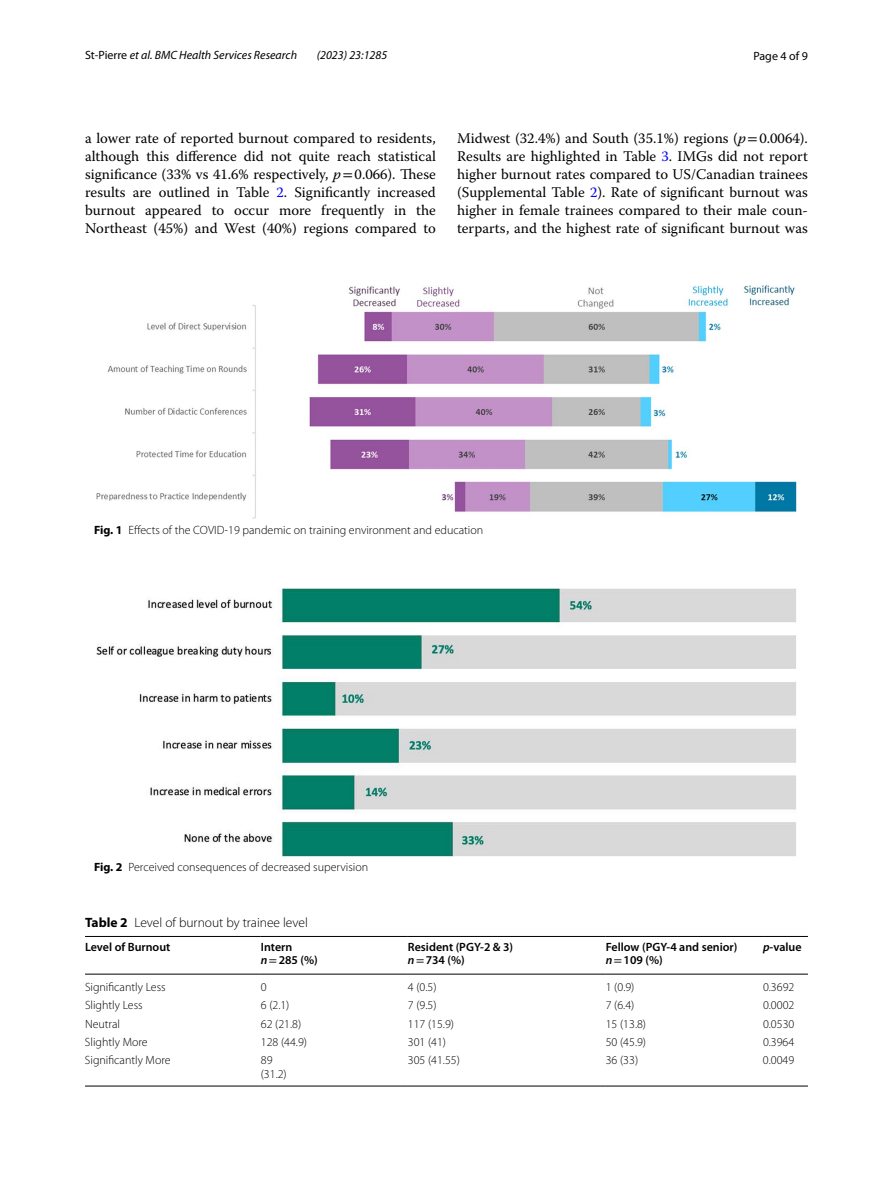
<style>
.page{position:relative;width:893px;height:1187px;background:#fff}
.page>*{position:absolute;margin:0;border:0;box-sizing:border-box;transform-origin:0 0}
.t1{font:14.7px/18px "Warnock Pro";color:#000;text-align:justify}
.t2{font:300 13.5px "Myriad Pro";color:#000}
.t3{font:300 12px/13.5px "Myriad Pro";color:#000}
.t4{font:600 12px/13.5px "Myriad Pro";color:#000}
.t5{font:italic 12px "Myriad Pro";color:#000}
.t6{font:12px "Myriad Pro";color:#000}
.s1{font-style:normal}
.s2{font-style:italic}
.s3{font-family:"STIX"}
.s4{color:#00f}
.s5{font-weight:700}
.s6{font-family:"STIX";font-weight:400}
</style>
<div class="page">
<img style="left:96px;top:285px;width:701px;height:233px">
<img style="left:96px;top:588px;width:700px;height:268px">
<hr style="left:85px;top:936px;width:176px;height:1px;background:#000">
<hr style="left:85px;top:973px;width:176px;height:1px;background:#000">
<hr style="left:261px;top:936px;width:147px;height:1px;background:#000">
<hr style="left:261px;top:973px;width:147px;height:1px;background:#000">
<hr style="left:408px;top:936px;width:198px;height:1px;background:#000">
<hr style="left:408px;top:973px;width:198px;height:1px;background:#000">
<hr style="left:606px;top:936px;width:157px;height:1px;background:#000">
<hr style="left:606px;top:973px;width:157px;height:1px;background:#000">
<hr style="left:763px;top:936px;width:45px;height:1px;background:#000">
<hr style="left:763px;top:973px;width:45px;height:1px;background:#000">
<hr style="left:85px;top:1085px;width:176px;height:1px;background:#000">
<hr style="left:261px;top:1085px;width:147px;height:1px;background:#000">
<hr style="left:408px;top:1085px;width:198px;height:1px;background:#000">
<hr style="left:606px;top:1085px;width:157px;height:1px;background:#000">
<hr style="left:763px;top:1085px;width:45px;height:1px;background:#000">
<p class="t5" style="left:85px;top:48px;width:214px"><span class="s1">St‑Pierre</span> et al. BMC Health Services Research</p>
<p class="t5" style="left:317px;top:48px;width:72px">(2023) 23:1285</p>
<p class="t6" style="left:753px;top:48px;width:56px">Page 4 of 9</p>
<p class="t1" style="left:85px;top:128px;width:352px">a lower rate of reported burnout compared to residents, although this difference did not quite reach statistical significance (33% vs 41.6% respectively, <span class="s2">p</span><span class="s3">=</span>0.066). These results are outlined in Table <span class="s4">2</span>. Significantly increased burnout appeared to occur more frequently in the Northeast (45%) and West (40%) regions compared to</p>
<p class="t1" style="left:457px;top:129px;width:352px">Midwest (32.4%) and South (35.1%) regions (<span class="s2">p</span><span class="s3">=</span>0.0064).<br>Results are highlighted in Table <span class="s4">3</span>. IMGs did not report higher burnout rates compared to US/Canadian trainees (Supplemental Table <span class="s4">2</span>). Rate of significant burnout was higher in female trainees compared to their male coun&shy;terparts, and the highest rate of significant burnout was</p>
<p class="t3" style="left:94px;top:523px;width:391px"><span class="s5">Fig. 1</span> Effects of the COVID-19 pandemic on training environment and education</p>
<p class="t3" style="left:94px;top:860px;width:276px"><span class="s5">Fig. 2</span> Perceived consequences of decreased supervision</p>
<p class="t2" style="left:85px;top:914px;width:224px"><span class="s5">Table 2</span> Level of burnout by trainee level</p>
<p class="t4" style="left:85px;top:939px;width:87px">Level of Burnout</p>
<p class="t4" style="left:261px;top:939px;width:58px">Intern <span class="s2">n</span><span class="s6">=</span>285 (%)</p>
<p class="t4" style="left:408px;top:939px;width:107px">Resident (PGY-2 &amp; 3) <span class="s2">n</span><span class="s6">=</span>734 (%)</p>
<p class="t4" style="left:606px;top:939px;width:133px">Fellow (PGY-4 and senior) <span class="s2">n</span><span class="s6">=</span>109 (%)</p>
<p class="t4" style="left:763px;top:939px;width:40px"><span class="s2">p</span>-value</p>
<p class="t3" style="left:85px;top:980px;width:82px">Significantly Less</p>
<p class="t3" style="left:261px;top:980px;width:7px">0</p>
<p class="t3" style="left:408px;top:980px;width:30px">4 (0.5)</p>
<p class="t3" style="left:606px;top:980px;width:30px">1 (0.9)</p>
<p class="t3" style="left:763px;top:980px;width:33px">0.3692</p>
<p class="t3" style="left:85px;top:998px;width:59px">Slightly Less</p>
<p class="t3" style="left:261px;top:998px;width:30px">6 (2.1)</p>
<p class="t3" style="left:408px;top:998px;width:30px">7 (9.5)</p>
<p class="t3" style="left:606px;top:998px;width:30px">7 (6.4)</p>
<p class="t3" style="left:763px;top:998px;width:33px">0.0002</p>
<p class="t3" style="left:85px;top:1016px;width:37px">Neutral</p>
<p class="t3" style="left:261px;top:1016px;width:42px">62 (21.8)</p>
<p class="t3" style="left:408px;top:1016px;width:48px">117 (15.9)</p>
<p class="t3" style="left:606px;top:1016px;width:42px">15 (13.8)</p>
<p class="t3" style="left:763px;top:1016px;width:33px">0.0530</p>
<p class="t3" style="left:85px;top:1035px;width:64px">Slightly More</p>
<p class="t3" style="left:261px;top:1035px;width:48px">128 (44.9)</p>
<p class="t3" style="left:408px;top:1035px;width:40px">301 (41)</p>
<p class="t3" style="left:606px;top:1035px;width:42px">50 (45.9)</p>
<p class="t3" style="left:763px;top:1035px;width:33px">0.3964</p>
<p class="t3" style="left:85px;top:1053px;width:87px">Significantly More</p>
<p class="t3" style="left:261px;top:1053px;width:28px">89 (31.2)</p>
<p class="t3" style="left:408px;top:1053px;width:54px">305 (41.55)</p>
<p class="t3" style="left:606px;top:1053px;width:34px">36 (33)</p>
<p class="t3" style="left:763px;top:1053px;width:33px">0.0049</p>
</div>
